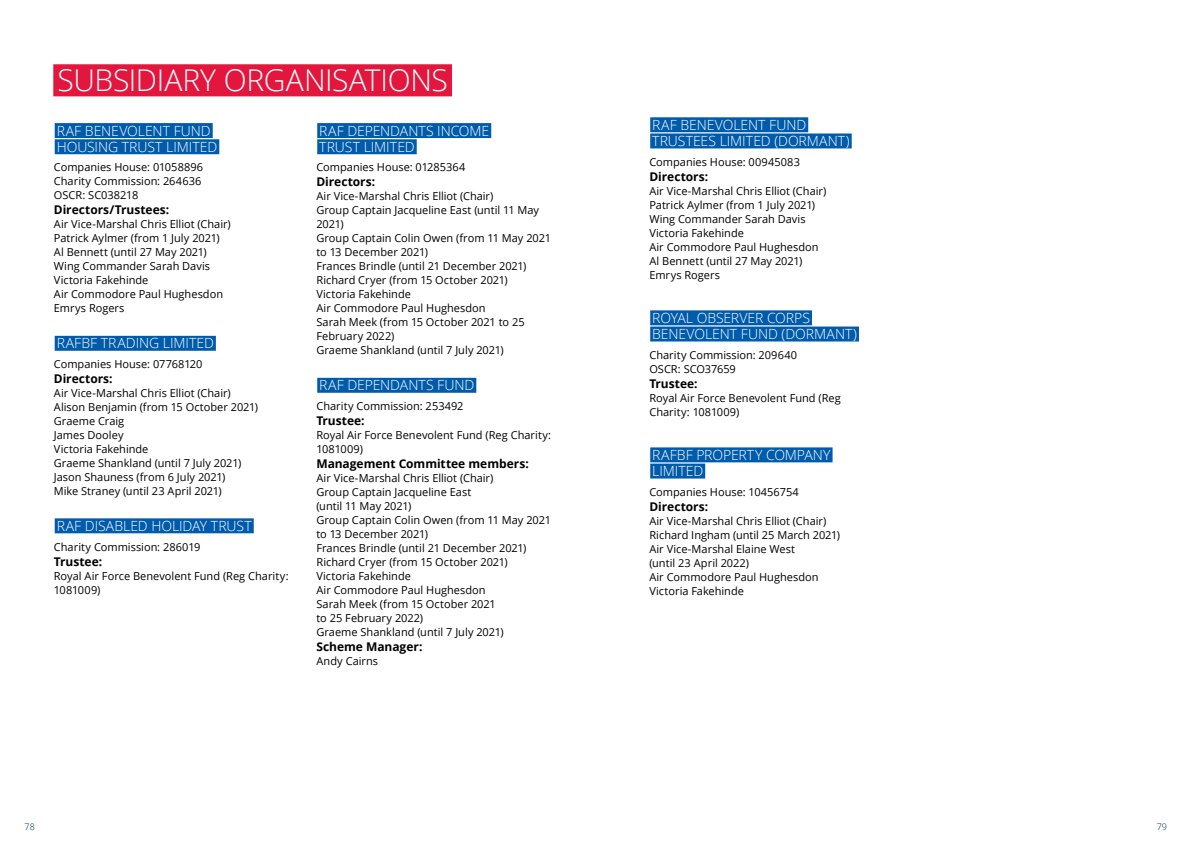
<style>
.page{position:relative;width:1191px;height:842px;background:#fff}
.page>*{position:absolute;margin:0;border:0;box-sizing:border-box;transform-origin:0 0}
.t1{font:300 30px "Open Sans";letter-spacing:-.01em;color:#fff}
.t2{font:300 14px/16.2px "Open Sans";letter-spacing:-.005em;color:#fff}
.t3{font:700 12px "Open Sans";letter-spacing:-.005em;color:#000}
.t4{font:11px/14px "Open Sans";color:#000}
.t5{font:300 9px "Open Sans";color:#002341}
</style>
<div class="page">
<div style="left:53px;top:64px;width:399px;height:32px;background:#e3173e"></div>
<div style="left:55px;top:123px;width:158px;height:15px;background:#005cab"></div>
<div style="left:55px;top:139px;width:164px;height:15px;background:#005cab"></div>
<div style="left:55px;top:336px;width:161px;height:15px;background:#005cab"></div>
<div style="left:55px;top:518px;width:199px;height:15px;background:#005cab"></div>
<div style="left:317px;top:123px;width:174px;height:15px;background:#005cab"></div>
<div style="left:317px;top:139px;width:100px;height:15px;background:#005cab"></div>
<div style="left:317px;top:378px;width:159px;height:15px;background:#005cab"></div>
<div style="left:650px;top:117px;width:158px;height:15px;background:#005cab"></div>
<div style="left:650px;top:133px;width:201px;height:15px;background:#005cab"></div>
<div style="left:650px;top:310px;width:162px;height:15px;background:#005cab"></div>
<div style="left:650px;top:327px;width:209px;height:14px;background:#005cab"></div>
<div style="left:650px;top:447px;width:182px;height:15px;background:#005cab"></div>
<div style="left:650px;top:464px;width:55px;height:14px;background:#005cab"></div>
<h1 class="t1" style="left:58px;top:60px;width:392px">SUBSIDIARY ORGANISATIONS</h1>
<p class="t2" style="left:57px;top:122px;width:162px">RAF BENEVOLENT FUND<br>HOUSING TRUST LIMITED</p>
<p class="t4" style="left:54px;top:160px;width:151px">Companies House: 01058896<br>Charity Commission: 264636<br>OSCR: SC038218</p>
<p class="t3" style="left:54px;top:202px;width:117px">Directors/Trustees:</p>
<p class="t4" style="left:54px;top:217px;width:178px">Air Vice-Marshal Chris Elliot (Chair)<br>Patrick Aylmer (from 1 July 2021)<br>Al Bennett (until 27 May 2021)<br>Wing Commander Sarah Davis<br>Victoria Fakehinde<br>Air Commodore Paul Hughesdon<br>Emrys Rogers</p>
<p class="t2" style="left:57px;top:335px;width:159px">RAFBF TRADING LIMITED</p>
<p class="t4" style="left:54px;top:357px;width:150px">Companies House: 07768120</p>
<p class="t3" style="left:54px;top:370px;width:60px">Directors:</p>
<p class="t4" style="left:54px;top:386px;width:206px">Air Vice-Marshal Chris Elliot (Chair)<br>Alison Benjamin (from 15 October 2021)<br>Graeme Craig<br>James Dooley<br>Victoria Fakehinde<br>Graeme Shankland (until 7 July 2021)<br>Jason Shauness (from 6 July 2021)<br>Mike Straney (until 23 April 2021)</p>
<p class="t2" style="left:57px;top:517px;width:196px">RAF DISABLED HOLIDAY TRUST</p>
<p class="t4" style="left:54px;top:539px;width:148px">Charity Commission: 286019</p>
<p class="t3" style="left:54px;top:553px;width:50px">Trustee:</p>
<p class="t4" style="left:54px;top:568px;width:236px">Royal Air Force Benevolent Fund (Reg Charity:<br>1081009)</p>
<p class="t2" style="left:319px;top:122px;width:171px">RAF DEPENDANTS INCOME<br>TRUST LIMITED</p>
<p class="t4" style="left:316px;top:160px;width:151px">Companies House: 01285364</p>
<p class="t3" style="left:316px;top:174px;width:60px">Directors:</p>
<p class="t4" style="left:316px;top:189px;width:236px">Air Vice-Marshal Chris Elliot (Chair)<br>Group Captain Jacqueline East (until 11 May<br>2021)<br>Group Captain Colin Owen (from 11 May 2021 to 13 December 2021)<br>Frances Brindle (until 21 December 2021)<br>Richard Cryer (from 15 October 2021)<br>Victoria Fakehinde<br>Air Commodore Paul Hughesdon<br>Sarah Meek (from 15 October 2021 to 25<br>February 2022)<br>Graeme Shankland (until 7 July 2021)</p>
<p class="t2" style="left:319px;top:377px;width:157px">RAF DEPENDANTS FUND</p>
<p class="t4" style="left:316px;top:399px;width:149px">Charity Commission: 253492</p>
<p class="t3" style="left:316px;top:412px;width:50px">Trustee:</p>
<p class="t4" style="left:316px;top:428px;width:236px">Royal Air Force Benevolent Fund (Reg Charity:<br>1081009)</p>
<p class="t3" style="left:316px;top:455px;width:214px">Management Committee members:</p>
<p class="t4" style="left:316px;top:471px;width:236px">Air Vice-Marshal Chris Elliot (Chair)<br>Group Captain Jacqueline East<br>(until 11 May 2021)<br>Group Captain Colin Owen (from 11 May 2021 to 13 December 2021)<br>Frances Brindle (until 21 December 2021)<br>Richard Cryer (from 15 October 2021)<br>Victoria Fakehinde<br>Air Commodore Paul Hughesdon<br>Sarah Meek (from 15 October 2021<br>to 25 February 2022)<br>Graeme Shankland (until 7 July 2021)</p>
<p class="t3" style="left:316px;top:638px;width:108px">Scheme Manager:</p>
<p class="t4" style="left:316px;top:654px;width:63px">Andy Cairns</p>
<p class="t2" style="left:652px;top:116px;width:199px">RAF BENEVOLENT FUND<br>TRUSTEES LIMITED (DORMANT)</p>
<p class="t4" style="left:649px;top:154px;width:152px">Companies House: 00945083</p>
<p class="t3" style="left:649px;top:168px;width:60px">Directors:</p>
<p class="t4" style="left:649px;top:183px;width:178px">Air Vice-Marshal Chris Elliot (Chair)<br>Patrick Aylmer (from 1 July 2021)<br>Wing Commander Sarah Davis<br>Victoria Fakehinde<br>Air Commodore Paul Hughesdon<br>Al Bennett (until 27 May 2021)<br>Emrys Rogers</p>
<p class="t2" style="left:652px;top:309px;width:206px">ROYAL OBSERVER CORPS<br>BENEVOLENT FUND (DORMANT)</p>
<p class="t4" style="left:649px;top:347px;width:149px">Charity Commission: 209640<br>OSCR: SCO37659</p>
<p class="t3" style="left:649px;top:375px;width:50px">Trustee:</p>
<p class="t4" style="left:649px;top:390px;width:193px">Royal Air Force Benevolent Fund (Reg<br>Charity: 1081009)</p>
<p class="t2" style="left:652px;top:446px;width:180px">RAFBF PROPERTY COMPANY<br>LIMITED</p>
<p class="t4" style="left:649px;top:484px;width:151px">Companies House: 10456754</p>
<p class="t3" style="left:649px;top:498px;width:60px">Directors:</p>
<p class="t4" style="left:649px;top:513px;width:192px">Air Vice-Marshal Chris Elliot (Chair)<br>Richard Ingham (until 25 March 2021)<br>Air Vice-Marshal Elaine West<br>(until 23 April 2022)<br>Air Commodore Paul Hughesdon<br>Victoria Fakehinde</p>
<p class="t5" style="left:25px;top:820px;width:12px">78</p>
<p class="t5" style="left:1156px;top:820px;width:12px">79</p>
</div>
